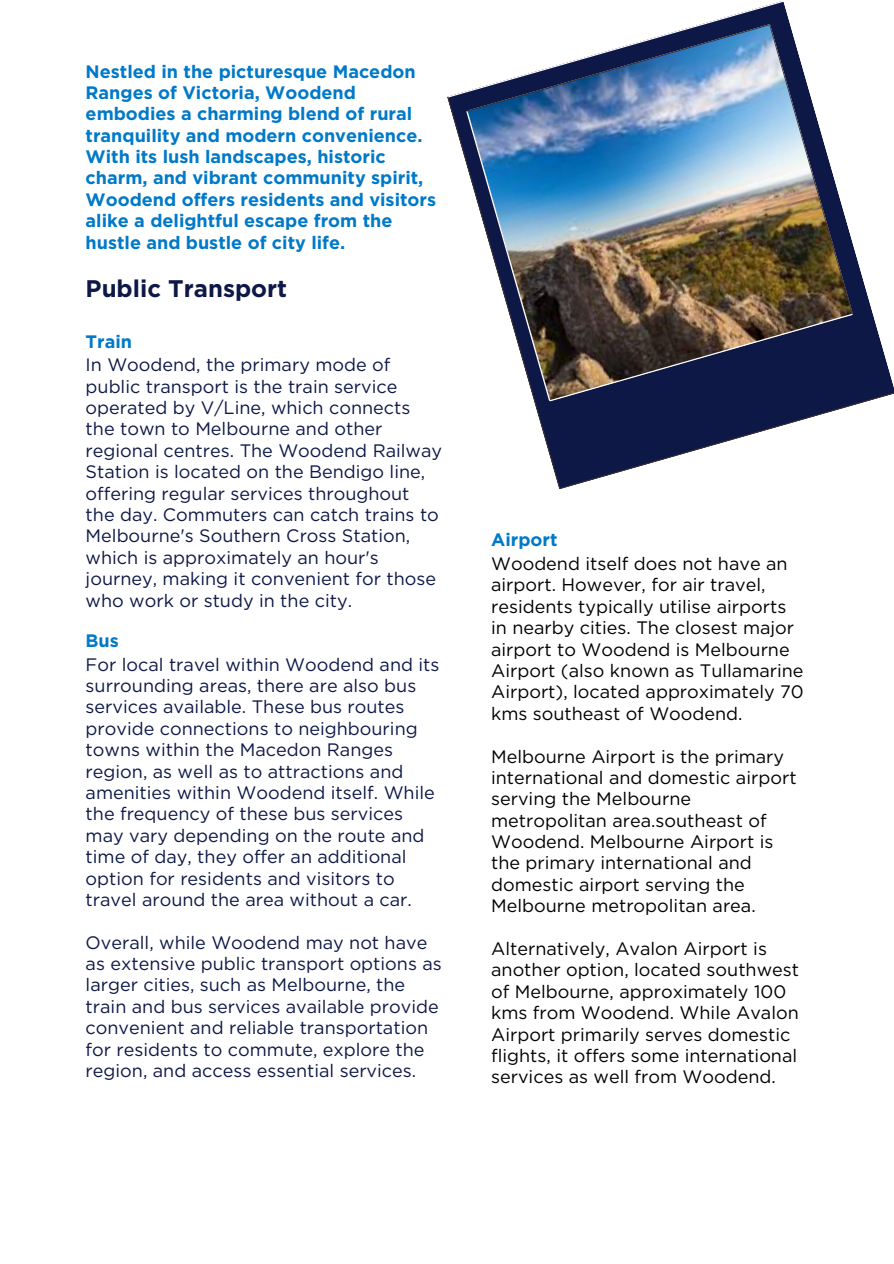
<style>
.page{position:relative;width:894px;height:1264px;background:#fff}
.page>*{position:absolute;margin:0;border:0;box-sizing:border-box;transform-origin:0 0}
.t1{font:700 24px "Gotham";color:#0d1846}
.t2{font:18px/21.5px "Gotham";color:#0d1846}
.t3{font:18px/21.3px "Gotham";color:#000}
.t4{font:700 18px/21.3px "Gotham";color:#0079c8}
</style>
<div class="page">
<svg style="left:534px;top:401px;width:334px;height:88px"></svg>
<img style="left:447px;top:1px;width:446px;height:400px">
<h1 class="t4" style="left:86px;top:61px;width:352px">Nestled in the picturesque Macedon Ranges of Victoria, Woodend embodies a charming blend of rural tranquility and modern convenience.<br>With its lush landscapes, historic charm, and vibrant community spirit, Woodend offers residents and visitors alike a delightful escape from the hustle and bustle of city life.</h1>
<p class="t1" style="left:86px;top:278px;width:203px">Public Transport</p>
<p class="t4" style="left:86px;top:331px;width:48px">Train</p>
<p class="t2" style="left:86px;top:354px;width:358px">In Woodend, the primary mode of public transport is the train service operated by V/Line, which connects the town to Melbourne and other regional centres. The Woodend Railway Station is located on the Bendigo line, offering regular services throughout the day. Commuters can catch trains to Melbourne's Southern Cross Station, which is approximately an hour's journey, making it convenient for those who work or study in the city.</p>
<p class="t4" style="left:86px;top:631px;width:35px">Bus</p>
<p class="t2" style="left:86px;top:653px;width:355px">For local travel within Woodend and its surrounding areas, there are also bus services available. These bus routes provide connections to neighbouring towns within the Macedon Ranges region, as well as to attractions and amenities within Woodend itself. While the frequency of these bus services may vary depending on the route and time of day, they offer an additional option for residents and visitors to travel around the area without a car.</p>
<p class="t2" style="left:86px;top:931px;width:357px">Overall, while Woodend may not have as extensive public transport options as larger cities, such as Melbourne, the train and bus services available provide convenient and reliable transportation for residents to commute, explore the region, and access essential services.</p>
<p class="t4" style="left:491px;top:530px;width:68px">Airport</p>
<p class="t3" style="left:491px;top:553px;width:314px">Woodend itself does not have an airport. However, for air travel, residents typically utilise airports in nearby cities. The closest major airport to Woodend is Melbourne Airport (also known as Tullamarine Airport), located approximately 70 kms southeast of Woodend.</p>
<p class="t3" style="left:491px;top:745px;width:307px">Melbourne Airport is the primary international and domestic airport serving the Melbourne metropolitan area.southeast of<br>Woodend. Melbourne Airport is the primary international and domestic airport serving the<br>Melbourne metropolitan area.</p>
<p class="t3" style="left:491px;top:937px;width:309px">Alternatively, Avalon Airport is another option, located southwest of Melbourne, approximately 100 kms from Woodend. While Avalon Airport primarily serves domestic flights, it offers some international services as well from Woodend.</p>
</div>
